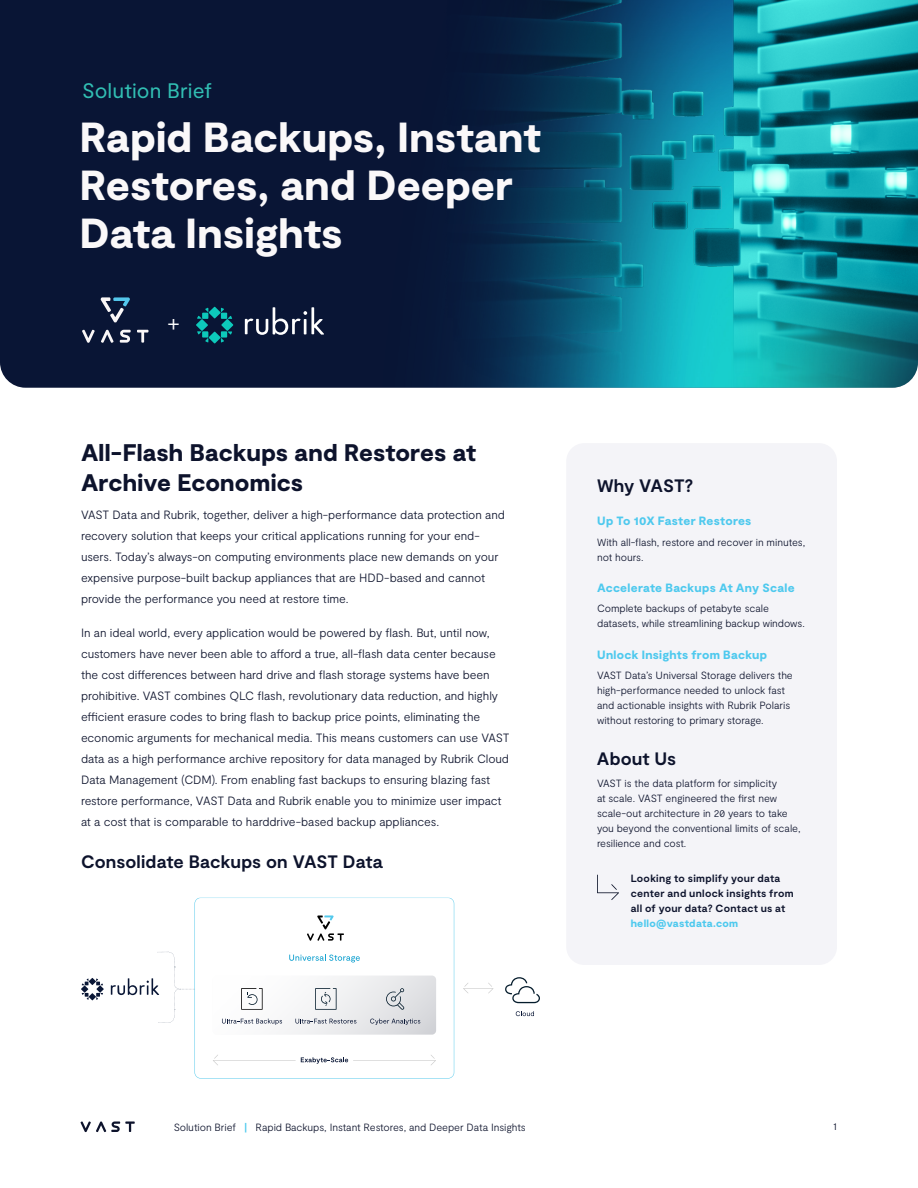
<style>
.page{position:relative;width:918px;height:1188px;background:#fff}
.page>*{position:absolute;margin:0;border:0;box-sizing:border-box;transform-origin:0 0}
.t1{font:900 42px/48px "Moderat";color:#faf8f9}
.Heading_1{font:900 24px/30px "Moderat";letter-spacing:.005em;color:#0d132c}
.t2{font:300 24px "Moderat";color:#fff}
.Subtitle{font:21px "Moderat";letter-spacing:.005em;color:#31beb3}
.Heading_2{font:700 18px "Moderat";letter-spacing:.005em;color:#0d132c}
.t3{font:300 12px/21px "Moderat";letter-spacing:-.01em;color:#0d132c}
.Heading_3{font:900 12px "Moderat";letter-spacing:.02em;color:#4ec9ee}
.Paragraph_Tight{font:300 10.5px/15px "Moderat";letter-spacing:-.01em;color:#0d132c}
.Paragraph_Tight-2{font:700 10.5px/15px "Moderat";letter-spacing:.03em;color:#0d132c}
.s1{font-weight:900;color:#4ec9ee}
.s2{font-weight:700;color:#4ec9ee}
</style>
<div class="page">
<svg style="left:80px;top:1121px;width:55px;height:11px"></svg>
<div style="left:0;top:0;width:254px;height:388px;background:#091535"></div>
<img style="left:254px;top:0;width:664px;height:388px">
<svg style="left:194px;top:897px;width:260px;height:182px"></svg>
<svg style="left:516px;top:1011px;width:18px;height:5px"></svg>
<svg style="left:89px;top:978px;width:7px;height:7px"></svg>
<svg style="left:89px;top:993px;width:7px;height:7px"></svg>
<svg style="left:96px;top:985px;width:8px;height:8px"></svg>
<svg style="left:82px;top:978px;width:7px;height:7px"></svg>
<svg style="left:96px;top:993px;width:7px;height:7px"></svg>
<svg style="left:82px;top:993px;width:7px;height:7px"></svg>
<svg style="left:96px;top:979px;width:7px;height:6px"></svg>
<svg style="left:81px;top:986px;width:7px;height:7px"></svg>
<svg style="left:111px;top:952px;width:84px;height:71px"></svg>
<svg style="left:213px;top:976px;width:223px;height:59px"></svg>
<svg style="left:213px;top:1055px;width:223px;height:10px"></svg>
<svg style="left:307px;top:915px;width:37px;height:26px"></svg>
<svg style="left:289px;top:955px;width:71px;height:8px"></svg>
<svg style="left:463px;top:983px;width:30px;height:10px"></svg>
<svg style="left:505px;top:977px;width:35px;height:26px"></svg>
<div style="left:566px;top:443px;width:271px;height:522px;background:#f4f4f8;border-radius:18px"></div>
<svg style="left:597px;top:875px;width:22px;height:25px"></svg>
<svg style="left:209px;top:307px;width:12px;height:11px"></svg>
<svg style="left:209px;top:332px;width:12px;height:11px"></svg>
<svg style="left:221px;top:319px;width:12px;height:12px"></svg>
<svg style="left:197px;top:308px;width:11px;height:11px"></svg>
<svg style="left:221px;top:331px;width:11px;height:12px"></svg>
<svg style="left:197px;top:331px;width:11px;height:12px"></svg>
<svg style="left:221px;top:308px;width:11px;height:11px"></svg>
<svg style="left:196px;top:319px;width:12px;height:12px"></svg>
<svg style="left:245px;top:307px;width:79px;height:28px"></svg>
<svg style="left:100px;top:297px;width:30px;height:26px"></svg>
<svg style="left:82px;top:330px;width:13px;height:13px"></svg>
<svg style="left:101px;top:330px;width:13px;height:13px"></svg>
<svg style="left:120px;top:330px;width:11px;height:13px"></svg>
<svg style="left:137px;top:330px;width:12px;height:13px"></svg>
<p class="Subtitle" style="left:82px;top:79px;width:131px">Solution Brief</p>
<p class="t1" style="left:80px;top:116px;width:463px">Rapid Backups, Instant<br>Restores, and Deeper<br>Data Insights</p>
<p class="t2" style="left:167px;top:309px;width:14px">+</p>
<p class="Heading_1" style="left:81px;top:439px;width:397px">All-Flash Backups and Restores at<br>Archive Economics</p>
<p class="t3" style="left:81px;top:504px;width:426px">VAST Data and Rubrik, together, deliver a high-performance data protection and recovery solution that keeps your critical applications running for your end&shy;users. Today’s always-on computing environments place new demands on your expensive purpose-built backup appliances that are HDD-based and cannot provide the performance you need at restore time.</p>
<p class="t3" style="left:81px;top:623px;width:430px">In an ideal world, every application would be powered by flash. But, until now, customers have never been able to afford a true, all-flash data center because the cost differences between hard drive and flash storage systems have been prohibitive. VAST combines QLC flash, revolutionary data reduction, and highly efficient erasure codes to bring flash to backup price points, eliminating the economic arguments for mechanical media. This means customers can use VAST data as a high performance archive repository for data managed by Rubrik Cloud Data Management (CDM). From enabling fast backups to ensuring blazing fast restore performance, VAST Data and Rubrik enable you to minimize user impact at a cost that is comparable to harddrive-based backup appliances.</p>
<p class="Heading_2" style="left:81px;top:851px;width:303px">Consolidate Backups on VAST Data</p>
<p class="Heading_2" style="left:597px;top:476px;width:98px">Why VAST?</p>
<p class="Heading_3" style="left:597px;top:514px;width:156px">Up To 10X Faster Restores</p>
<p class="Paragraph_Tight" style="left:597px;top:535px;width:210px">With all-flash, restore and recover in minutes, not hours.</p>
<p class="Heading_3" style="left:597px;top:581px;width:199px">Accelerate Backups At Any Scale</p>
<p class="Paragraph_Tight" style="left:597px;top:602px;width:209px">Complete backups of petabyte scale datasets, while streamlining backup windows.</p>
<p class="Heading_3" style="left:597px;top:648px;width:172px">Unlock Insights from Backup</p>
<p class="Paragraph_Tight" style="left:597px;top:668px;width:197px">VAST Data’s Universal Storage delivers the high-performance needed to unlock fast and actionable insights with Rubrik Polaris without restoring to primary storage.</p>
<p class="Heading_2" style="left:597px;top:748px;width:81px">About Us</p>
<p class="Paragraph_Tight" style="left:597px;top:776px;width:205px">VAST is the data platform for simplicity<br>at scale. VAST engineered the first new scale-out architecture in 20 years to take you beyond the conventional limits of scale, resilience and cost.</p>
<p class="Paragraph_Tight-2" style="left:631px;top:871px;width:164px">Looking to simplify your data center and unlock insights from all of your data? Contact us at <span class="s1">hello@vastdata.com</span></p>
<p class="Paragraph_Tight" style="left:174px;top:1120px;width:354px">Solution Brief <span class="s2">|</span> Rapid Backups, Instant Restores, and Deeper Data Insights</p>
<p class="Paragraph_Tight" style="left:833px;top:1119px;width:5px">1</p>
</div>
